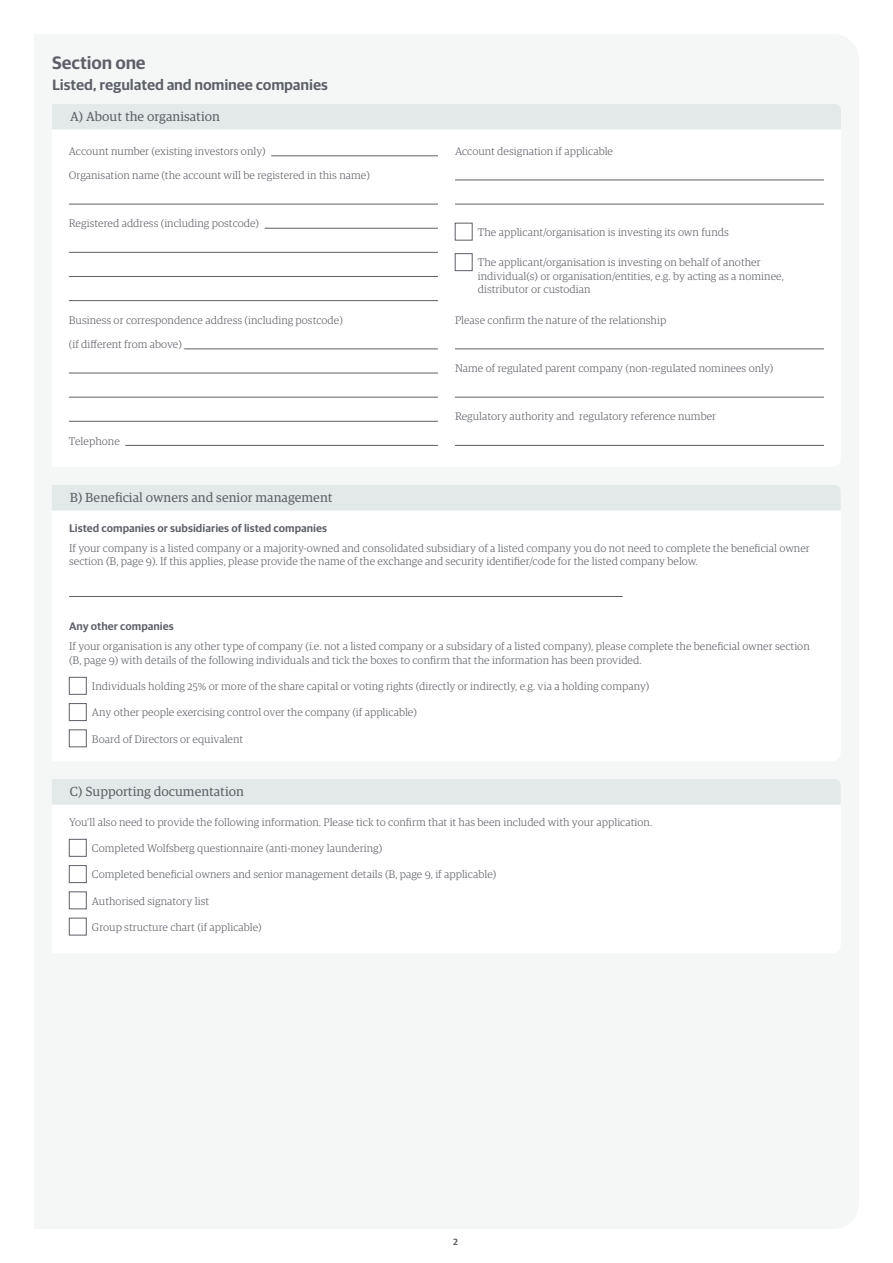
<style>
.page{position:relative;width:893px;height:1263px;background:#fff}
.page>*{position:absolute;margin:0;border:0;box-sizing:border-box;transform-origin:0 0}
.t1{font:600 18px "Guardian RTB Sans";letter-spacing:-.01em;color:#5d6067}
.t2{font:600 15px "Guardian RTB Sans";letter-spacing:-.01em;color:#5d6067}
.name_of_section{font:13.2px "Guardian RTB Egyp";color:#5d6067}
.t3{font:300 10.95px/13.5px "Guardian RTB Egyp";color:#5d6067}
.t4{font:600 10.95px "Guardian RTB Sans";color:#5d6067}
.t5{font:600 9px "Guardian RTB Sans";color:#5d6067}
</style>
<div class="page">
<svg style="left:52px;top:129px;width:789px;height:316px"></svg>
<svg style="left:52px;top:510px;width:789px;height:238px"></svg>
<svg style="left:52px;top:804px;width:789px;height:132px"></svg>
<div style="left:52px;top:104px;width:789px;height:25px;background:#e3e8e8"></div>
<hr style="left:271px;top:156px;width:167px;height:1px;background:#5d6067">
<hr style="left:69px;top:204px;width:369px;height:1px;background:#5d6067">
<hr style="left:265px;top:228px;width:173px;height:1px;background:#5d6067">
<hr style="left:69px;top:252px;width:369px;height:1px;background:#5d6067">
<hr style="left:69px;top:276px;width:369px;height:1px;background:#5d6067">
<hr style="left:69px;top:300px;width:369px;height:1px;background:#5d6067">
<hr style="left:184px;top:349px;width:254px;height:1px;background:#5d6067">
<hr style="left:69px;top:373px;width:369px;height:1px;background:#5d6067">
<hr style="left:69px;top:397px;width:369px;height:1px;background:#5d6067">
<hr style="left:69px;top:421px;width:369px;height:1px;background:#5d6067">
<hr style="left:125px;top:445px;width:313px;height:1px;background:#5d6067">
<hr style="left:455px;top:180px;width:369px;height:1px;background:#5d6067">
<hr style="left:455px;top:204px;width:369px;height:1px;background:#5d6067">
<hr style="left:455px;top:349px;width:369px;height:1px;background:#5d6067">
<hr style="left:455px;top:397px;width:369px;height:1px;background:#5d6067">
<hr style="left:455px;top:445px;width:369px;height:1px;background:#5d6067">
<div style="left:455px;top:223px;width:17px;height:17px;background:#fff;border:1px solid #5d6067"></div>
<div style="left:455px;top:253px;width:17px;height:18px;background:#fff;border:1px solid #5d6067"></div>
<hr style="left:69px;top:596px;width:554px;height:1px;background:#5d6067">
<div style="left:69px;top:677px;width:17px;height:17px;background:#fff;border:1px solid #5d6067"></div>
<div style="left:69px;top:703px;width:17px;height:18px;background:#fff;border:1px solid #5d6067"></div>
<div style="left:69px;top:730px;width:17px;height:17px;background:#fff;border:1px solid #5d6067"></div>
<div style="left:69px;top:839px;width:17px;height:17px;background:#fff;border:1px solid #5d6067"></div>
<div style="left:69px;top:865px;width:17px;height:18px;background:#fff;border:1px solid #5d6067"></div>
<div style="left:69px;top:892px;width:17px;height:17px;background:#fff;border:1px solid #5d6067"></div>
<div style="left:69px;top:918px;width:17px;height:17px;background:#fff"></div>
<div style="left:52px;top:485px;width:789px;height:25px;background:#e3e8e8"></div>
<div style="left:52px;top:779px;width:789px;height:25px;background:#e3e8e8"></div>
<p class="t1" style="left:52px;top:50px;width:95px">Section one</p>
<p class="t2" style="left:52px;top:74px;width:277px">Listed, regulated and nominee companies</p>
<p class="name_of_section" style="left:70px;top:107px;width:151px">A) About the organisation</p>
<p class="t3" style="left:69px;top:144px;width:198px">Account number (existing investors only)</p>
<p class="t3" style="left:69px;top:168px;width:302px">Organisation name (the account will be registered in this name)</p>
<p class="t3" style="left:69px;top:216px;width:192px">Registered address (including postcode)</p>
<p class="t3" style="left:69px;top:313px;width:275px">Business or correspondence address (including postcode)</p>
<p class="t3" style="left:69px;top:337px;width:114px">(if different from above)</p>
<p class="t3" style="left:69px;top:433px;width:52px">Telephone</p>
<p class="name_of_section" style="left:70px;top:488px;width:264px">B) Beneficial owners and senior management</p>
<p class="t3" style="left:455px;top:144px;width:160px">Account designation if applicable</p>
<p class="t3" style="left:478px;top:225px;width:253px">The applicant/organisation is investing its own funds</p>
<p class="t3" style="left:478px;top:255px;width:308px">The applicant/organisation is investing on behalf of another individual(s) or organisation/entities, e.g. by acting as a nominee, distributor or custodian</p>
<p class="t3" style="left:455px;top:313px;width:213px">Please confirm the nature of the relationship</p>
<p class="t3" style="left:455px;top:361px;width:320px">Name of regulated parent company (non-regulated nominees only)</p>
<p class="t3" style="left:455px;top:409px;width:263px">Regulatory authority and regulatory reference number</p>
<p class="t4" style="left:69px;top:520px;width:260px">Listed companies or subsidiaries of listed companies</p>
<p class="t3" style="left:69px;top:540px;width:742px">If your company is a listed company or a majority-owned and consolidated subsidiary of a listed company you do not need to complete the beneficial owner section (B, page 9). If this applies, please provide the name of the exchange and security identifier/code for the listed company below.</p>
<p class="t4" style="left:69px;top:618px;width:106px">Any other companies</p>
<p class="t3" style="left:69px;top:639px;width:742px">If your organisation is any other type of company (i.e. not a listed company or a subsidary of a listed company), please complete the beneficial owner section (B, page 9) with details of the following individuals and tick the boxes to confirm that the information has been provided.</p>
<p class="t3" style="left:92px;top:679px;width:559px">Individuals holding 25% or more of the share capital or voting rights (directly or indirectly, e.g. via a holding company)</p>
<p class="t3" style="left:92px;top:705px;width:326px">Any other people exercising control over the company (if applicable)</p>
<p class="t3" style="left:92px;top:731px;width:153px">Board of Directors or equivalent</p>
<p class="name_of_section" style="left:70px;top:782px;width:176px">C) Supporting documentation</p>
<p class="t3" style="left:69px;top:815px;width:585px">You’ll also need to provide the following information. Please tick to confirm that it has been included with your application.</p>
<p class="t3" style="left:92px;top:841px;width:292px">Completed Wolfsberg questionnaire (anti-money laundering)</p>
<p class="t3" style="left:92px;top:867px;width:406px">Completed beneficial owners and senior management details (B, page 9, if applicable)</p>
<p class="t3" style="left:92px;top:893px;width:119px">Authorised signatory list</p>
<p class="t3" style="left:92px;top:920px;width:171px">Group structure chart (if applicable)</p>
<p class="t5" style="left:453px;top:1235px;width:7px">2</p>
</div>
